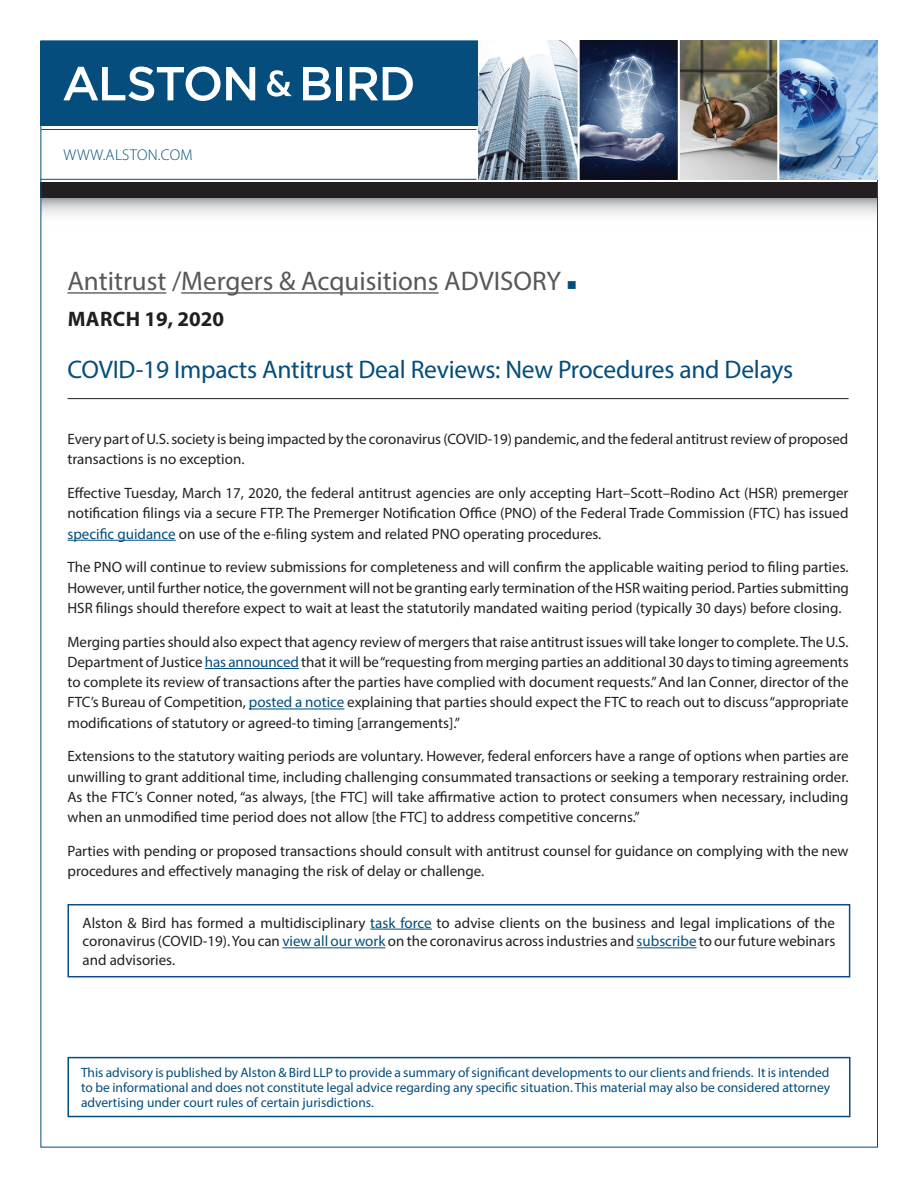
<style>
.page{position:relative;width:918px;height:1188px;background:#fff}
.page>*{position:absolute;margin:0;border:0;box-sizing:border-box;transform-origin:0 0}
.t1{font:27px "Myriad Pro";color:#57585a}
.t2{font:25.5px "Myriad Pro";letter-spacing:-.01em;color:#044d7c}
.t3{font:700 21px "Myriad Pro";letter-spacing:.01em;color:#231f20}
.t4{font:300 15.6px "Myriad Pro";letter-spacing:.02em;color:#044d7c}
.t5{font:15px/20.2px "Myriad Pro";color:#231f20;text-align:justify}
.t6{font:13.5px/15px "Myriad Pro";color:#044d7c;text-align:justify}
.s1{color:#044d7c}
</style>
<div class="page">
<svg style="left:42px;top:198px;width:834px;height:17px"></svg>
<hr style="left:41px;top:129px;width:436px;height:1px;background:#044d7c">
<hr style="left:40px;top:179px;width:437px;height:1px;background:#044d7c">
<div style="left:40px;top:182px;width:838px;height:16px;background:#231f20"></div>
<div style="left:40px;top:41px;width:836px;height:85px;background:#044d7c"></div>
<img style="left:479px;top:40px;width:399px;height:140px">
<hr style="left:578px;top:39px;width:2px;height:142px;background:#fff">
<hr style="left:678px;top:39px;width:2px;height:142px;background:#fff">
<hr style="left:777px;top:39px;width:2px;height:142px;background:#fff">
<svg style="left:63px;top:66px;width:192px;height:35px"></svg>
<svg style="left:267px;top:70px;width:25px;height:27px"></svg>
<svg style="left:303px;top:67px;width:28px;height:33px"></svg>
<div style="left:336px;top:67px;width:6px;height:33px;background:#fff"></div>
<svg style="left:350px;top:67px;width:63px;height:33px"></svg>
<div style="left:68px;top:1057px;width:782px;height:60px;border:2px solid #044d7c"></div>
<hr style="left:68px;top:292px;width:98px;height:2px;background:#57585a">
<hr style="left:181px;top:292px;width:258px;height:2px;background:#57585a">
<hr style="left:68px;top:398px;width:781px;height:1px;background:#231f20">
<hr style="left:68px;top:540px;width:108px;height:1px;background:#044d7c">
<hr style="left:205px;top:668px;width:94px;height:1px;background:#044d7c">
<hr style="left:249px;top:709px;width:95px;height:1px;background:#044d7c">
<hr style="left:370px;top:929px;width:62px;height:1px;background:#044d7c">
<hr style="left:282px;top:947px;width:103px;height:1px;background:#044d7c">
<hr style="left:637px;top:947px;width:59px;height:1px;background:#044d7c">
<div style="left:68px;top:904px;width:782px;height:73px;border:2px solid #0a4c88"></div>
<p class="t4" style="left:64px;top:145px;width:131px">WWW.ALSTON.COM</p>
<h1 class="t1" style="left:68px;top:265px;width:511px">Antitrust /Mergers &amp; Acquisitions ADVISORY <span class="s1">■</span></h1>
<h3 class="t3" style="left:68px;top:305px;width:158px">MARCH 19, 2020</h3>
<h2 class="t2" style="left:68px;top:354px;width:727px">COVID-19 Impacts Antitrust Deal Reviews: New Procedures and Delays</h2>
<p class="t5" style="left:68px;top:429px;width:782px">Every part of U.S. society is being impacted by the coronavirus (COVID-19) pandemic, and the federal antitrust review of proposed transactions is no exception.</p>
<p class="t5" style="left:68px;top:483px;width:783px">Effective Tuesday, March 17, 2020, the federal antitrust agencies are only accepting Hart–Scott–Rodino Act (HSR) premerger notification filings via a secure FTP. The Premerger Notification Office (PNO) of the Federal Trade Commission (FTC) has issued <span class="s1">specific guidance</span> on use of the e-filing system and related PNO operating procedures.</p>
<p class="t5" style="left:68px;top:557px;width:783px">The PNO will continue to review submissions for completeness and will confirm the applicable waiting period to filing parties.<br>However, until further notice, the government will not be granting early termination of the HSR waiting period. Parties submitting HSR filings should therefore expect to wait at least the statutorily mandated waiting period (typically 30 days) before closing.</p>
<p class="t5" style="left:68px;top:631px;width:783px">Merging parties should also expect that agency review of mergers that raise antitrust issues will take longer to complete. The U.S.<br>Department of Justice <span class="s1">has announced</span> that it will be “requesting from merging parties an additional 30 days to timing agreements to complete its review of transactions after the parties have complied with document requests.” And Ian Conner, director of the FTC’s Bureau of Competition, <span class="s1">posted a notice</span> explaining that parties should expect the FTC to reach out to discuss “appropriate modifications of statutory or agreed-to timing [arrangements].”</p>
<p class="t5" style="left:68px;top:746px;width:783px">Extensions to the statutory waiting periods are voluntary. However, federal enforcers have a range of options when parties are unwilling to grant additional time, including challenging consummated transactions or seeking a temporary restraining order.<br>As the FTC’s Conner noted, “as always, [the FTC] will take affirmative action to protect consumers when necessary, including when an unmodified time period does not allow [the FTC] to address competitive concerns.”</p>
<p class="t5" style="left:68px;top:841px;width:783px">Parties with pending or proposed transactions should consult with antitrust counsel for guidance on complying with the new procedures and effectively managing the risk of delay or challenge.</p>
<p class="t5" style="left:82px;top:913px;width:754px;line-height:18.8px">Alston &amp; Bird has formed a multidisciplinary <span class="s1">task force</span> to advise clients on the business and legal implications of the coronavirus (COVID-19). You can <span class="s1">view all our work</span> on the coronavirus across industries and <span class="s1">subscribe</span> to our future webinars and advisories.</p>
<p class="t6" style="left:81px;top:1064px;width:751px">This advisory is published by Alston &amp; Bird LLP to provide a summary of significant developments to our clients and friends. It is intended to be informational and does not constitute legal advice regarding any specific situation. This material may also be considered attorney advertising under court rules of certain jurisdictions.</p>
</div>
